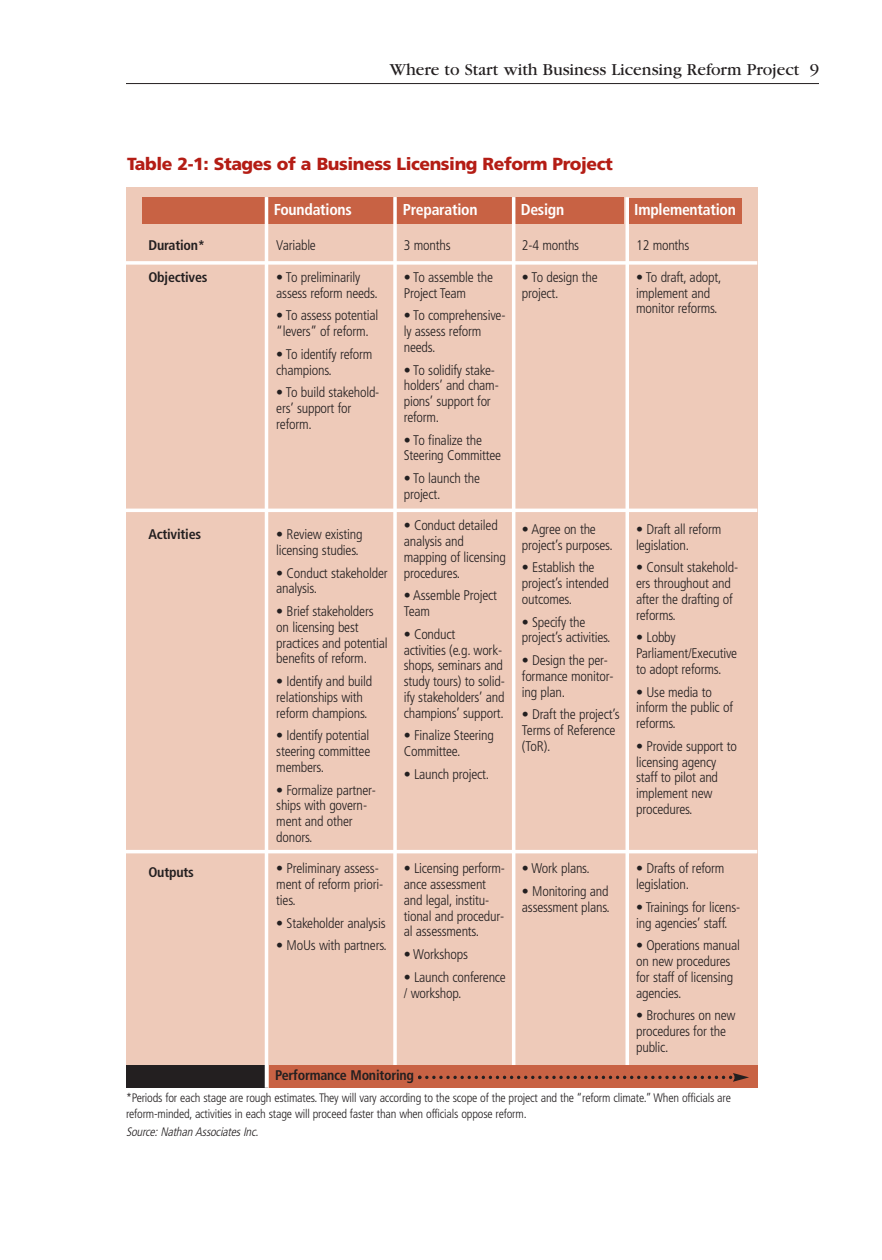
<style>
.page{position:relative;width:882px;height:1260px;background:#fff}
.page>*{position:absolute;margin:0;border:0;box-sizing:border-box;transform-origin:0 0}
.t1{font:900 17.5px "Frutiger";letter-spacing:-.025em;color:#b41d15}
.t2{font:17.5px "Garamond";color:#231f20}
.t3{font:700 condensed 15.75px "Frutiger";letter-spacing:-.015em;color:#fff}
.t4{font:300 condensed 14px/15.8px "Frutiger";letter-spacing:-.015em;color:#231f20}
.t5{font:700 condensed 14px "Frutiger";letter-spacing:-.015em;color:#231f20}
.t6{font:300 condensed 12.25px/15.8px "Frutiger";letter-spacing:-.015em;color:#231f20}
.t7{font:italic 300 condensed 12.25px "Frutiger";color:#231f20}
</style>
<div class="page">
<hr style="left:126px;top:83px;width:693px;height:1px;background:#231f20">
<div style="left:126px;top:187px;width:631px;height:901px;background:#eecab9"></div>
<div style="left:142px;top:198px;width:124px;height:26px;background:#c86244"></div>
<div style="left:267px;top:198px;width:127px;height:26px;background:#c86244"></div>
<div style="left:396px;top:198px;width:117px;height:26px;background:#c86244"></div>
<div style="left:514px;top:198px;width:109px;height:26px;background:#c86244"></div>
<hr style="left:393px;top:197px;width:4px;height:891px;background:#fcf9f7">
<hr style="left:512px;top:197px;width:3px;height:891px;background:#fff">
<div style="left:628px;top:198px;width:114px;height:26px;background:#c86244"></div>
<hr style="left:626px;top:197px;width:3px;height:891px;background:#fff">
<svg style="left:126px;top:261px;width:631px;height:4px;background:#fcf8f6"></svg>
<hr style="left:126px;top:509px;width:631px;height:3px;background:#fff">
<hr style="left:126px;top:850px;width:631px;height:3px;background:#fff">
<div style="left:269px;top:1065px;width:489px;height:23px;background:#c86244"></div>
<svg style="left:418px;top:1073px;width:331px;height:9px"></svg>
<div style="left:126px;top:1065px;width:142px;height:23px;background:#231f20"></div>
<hr style="left:265px;top:197px;width:3px;height:891px;background:#fff">
<p class="t2" style="left:390px;top:63px;width:431px">Where to Start with Business Licensing Reform Project 9</p>
<p class="t1" style="left:127px;top:157px;width:487px">Table 2-1: Stages of a Business Licensing Reform Project</p>
<p class="t3" style="left:274px;top:203px;width:80px">Foundations</p>
<p class="t5" style="left:148px;top:240px;width:58px">Duration*</p>
<p class="t5" style="left:148px;top:271px;width:61px">Objectives</p>
<p class="t3" style="left:521px;top:203px;width:45px">Design</p>
<p class="t3" style="left:634px;top:203px;width:103px">Implementation</p>
<p class="t3" style="left:403px;top:203px;width:76px">Preparation</p>
<p class="t4" style="left:404px;top:239px;width:48px">3 months</p>
<p class="t4" style="left:404px;top:270px;width:91px">• To assemble the<br>Project Team</p>
<p class="t4" style="left:404px;top:309px;width:103px">• To comprehensive&shy;ly assess reform needs.</p>
<p class="t4" style="left:404px;top:363px;width:97px">• To solidify stake&shy;holders’ and cham&shy;pions’ support for reform.</p>
<p class="t4" style="left:404px;top:433px;width:99px">• To finalize the<br>Steering Committee</p>
<p class="t4" style="left:404px;top:472px;width:78px">• To launch the project.</p>
<p class="t4" style="left:404px;top:519px;width:104px">• Conduct detailed analysis and mapping of licensing procedures.</p>
<p class="t4" style="left:404px;top:589px;width:95px">• Assemble Project<br>Team</p>
<p class="t4" style="left:404px;top:627px;width:103px">• Conduct<br>activities (e.g. work&shy;shops, seminars and study tours) to solid&shy;ify stakeholders’ and champions’ support.</p>
<p class="t4" style="left:404px;top:729px;width:92px">• Finalize Steering<br>Committee.</p>
<p class="t4" style="left:404px;top:767px;width:87px">• Launch project.</p>
<p class="t4" style="left:636px;top:239px;width:55px">12 months</p>
<p class="t4" style="left:636px;top:270px;width:87px">• To draft, adopt, implement and monitor reforms.</p>
<p class="t4" style="left:276px;top:239px;width:41px">Variable</p>
<p class="t4" style="left:276px;top:270px;width:103px">• To preliminarily assess reform needs.</p>
<p class="t4" style="left:276px;top:309px;width:104px">• To assess potential “levers” of reform.</p>
<p class="t4" style="left:276px;top:347px;width:98px">• To identify reform champions.</p>
<p class="t4" style="left:276px;top:386px;width:105px">• To build stakehold&shy;ers’ support for reform.</p>
<p class="t4" style="left:522px;top:239px;width:59px">2-4 months</p>
<p class="t4" style="left:522px;top:270px;width:77px">• To design the project.</p>
<p class="t4" style="left:636px;top:522px;width:87px">• Draft all reform legislation.</p>
<p class="t4" style="left:636px;top:561px;width:104px">• Consult stakehold&shy;ers throughout and after the drafting of reforms.</p>
<p class="t4" style="left:636px;top:631px;width:103px">• Lobby<br>Parliament/Executive to adopt reforms.</p>
<p class="t4" style="left:636px;top:685px;width:98px">• Use media to inform the public of reforms.</p>
<p class="t4" style="left:636px;top:739px;width:102px">• Provide support to licensing agency staff to pilot and implement new procedures.</p>
<p class="t4" style="left:522px;top:522px;width:92px">• Agree on the project’s purposes.</p>
<p class="t4" style="left:522px;top:561px;width:89px">• Establish the project’s intended outcomes.</p>
<p class="t4" style="left:522px;top:615px;width:90px">• Specify the project’s activities.</p>
<p class="t4" style="left:522px;top:654px;width:93px">• Design the per&shy;formance monitor&shy;ing plan.</p>
<p class="t4" style="left:522px;top:708px;width:99px">• Draft the project’s<br>Terms of Reference (ToR).</p>
<p class="t5" style="left:148px;top:529px;width:54px">Activities</p>
<p class="t4" style="left:276px;top:528px;width:88px">• Review existing licensing studies.</p>
<p class="t4" style="left:276px;top:566px;width:113px">• Conduct stakeholder analysis.</p>
<p class="t4" style="left:276px;top:605px;width:113px">• Brief stakeholders on licensing best practices and potential benefits of reform.</p>
<p class="t4" style="left:276px;top:675px;width:98px">• Identify and build relationships with reform champions.</p>
<p class="t4" style="left:276px;top:729px;width:96px;text-align:justify">• Identify potential steering committee members.</p>
<p class="t4" style="left:276px;top:783px;width:101px">• Formalize partner&shy;ships with govern&shy;ment and other donors.</p>
<p class="t4" style="left:276px;top:862px;width:108px">• Preliminary assess&shy;ment of reform priori&shy;ties.</p>
<p class="t4" style="left:276px;top:916px;width:111px">• Stakeholder analysis</p>
<p class="t4" style="left:276px;top:939px;width:112px">• MoUs with partners.</p>
<p class="t4" style="left:636px;top:862px;width:90px">• Drafts of reform legislation.</p>
<p class="t4" style="left:636px;top:900px;width:106px">• Trainings for licens&shy;ing agencies’ staff.</p>
<p class="t4" style="left:636px;top:939px;width:105px">• Operations manual on new procedures for staff of licensing agencies.</p>
<p class="t4" style="left:636px;top:1009px;width:101px">• Brochures on new procedures for the public.</p>
<p class="t4" style="left:404px;top:862px;width:103px">• Licensing perform&shy;ance assessment and legal, institu&shy;tional and procedur&shy;al assessments.</p>
<p class="t4" style="left:404px;top:948px;width:66px">• Workshops</p>
<p class="t4" style="left:404px;top:970px;width:104px">• Launch conference / workshop.</p>
<p class="t4" style="left:522px;top:862px;width:69px">• Work plans.</p>
<p class="t4" style="left:522px;top:885px;width:89px">• Monitoring and assessment plans.</p>
<p class="t5" style="left:148px;top:866px;width:47px">Outputs</p>
<p class="t5" style="left:275px;top:1070px;width:140px">Performance Monitoring</p>
<p class="t6" style="left:126px;top:1091px;width:606px">*Periods for each stage are rough estimates. They will vary according to the scope of the project and the “reform climate.” When officials are reform-minded, activities in each stage will proceed faster than when officials oppose reform.</p>
<p class="t7" style="left:126px;top:1126px;width:136px">Source:Nathan AssociatesInc.</p>
</div>
